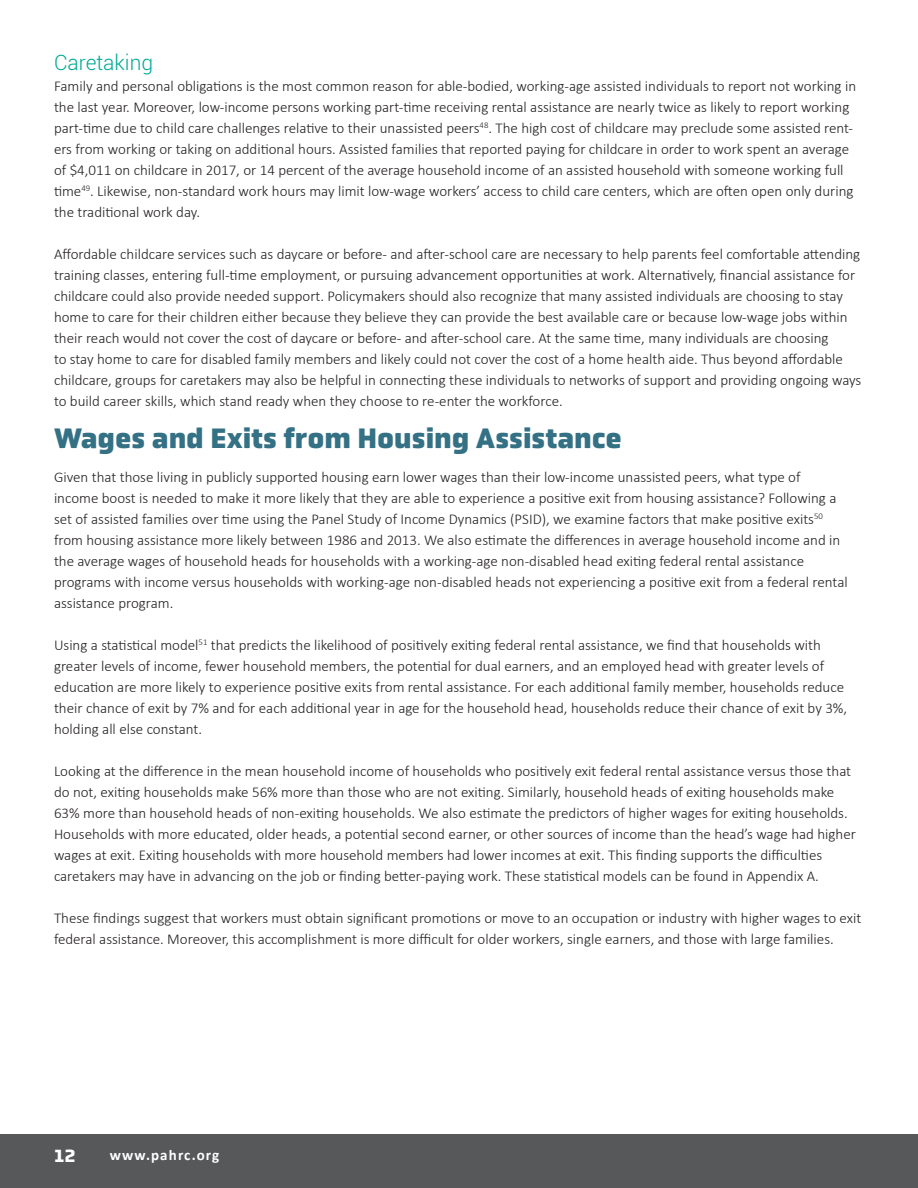
<style>
.page{position:relative;width:918px;height:1188px;background:#fff}
.page>*{position:absolute;margin:0;border:0;box-sizing:border-box;transform-origin:0 0}
.t1{font:900 28.5px "Obvia";color:#347185}
.t2{font:300 21px "Roboto";color:#00a995}
.t3{font:700 18px "Obvia";color:#fff}
.t4{font:300 15px/21px "Calibri";color:#231f20}
.t5{font:700 15px "Calibri";letter-spacing:.075em;color:#fff}
</style>
<div class="page">
<div style="left:0;top:1135px;width:918px;height:53px;background:#57585a"></div>
<p class="t2" style="left:54px;top:48px;width:101px">Caretaking</p>
<p class="t4" style="left:54px;top:75px;width:804px">Family and personal obligations is the most common reason for able-bodied, working-age assisted individuals to report not working in the last year. Moreover, low-income persons working part-time receiving rental assistance are nearly twice as likely to report working part-time due to child care challenges relative to their unassisted peers<sup>48</sup>. The high cost of childcare may preclude some assisted rent&shy;ers from working or taking on additional hours. Assisted families that reported paying for childcare in order to work spent an average of $4,011 on childcare in 2017, or 14 percent of the average household income of an assisted household with someone working full time<sup>49</sup>. Likewise, non-standard work hours may limit low-wage workers’ access to child care centers, which are often open only during the traditional work day.</p>
<p class="t4" style="left:54px;top:243px;width:809px">Affordable childcare services such as daycare or before- and after-school care are necessary to help parents feel comfortable attending training classes, entering full-time employment, or pursuing advancement opportunities at work. Alternatively, financial assistance for childcare could also provide needed support. Policymakers should also recognize that many assisted individuals are choosing to stay home to care for their children either because they believe they can provide the best available care or because low-wage jobs within their reach would not cover the cost of daycare or before- and after-school care. At the same time, many individuals are choosing<br>to stay home to care for disabled family members and likely could not cover the cost of a home health aide. Thus beyond affordable childcare, groups for caretakers may also be helpful in connecting these individuals to networks of support and providing ongoing ways to build career skills, which stand ready when they choose to re-enter the workforce.</p>
<p class="t1" style="left:54px;top:421px;width:570px">Wages and Exits from Housing Assistance</p>
<p class="t4" style="left:54px;top:467px;width:795px">Given that those living in publicly supported housing earn lower wages than their low-income unassisted peers, what type of income boost is needed to make it more likely that they are able to experience a positive exit from housing assistance? Following a set of assisted families over time using the Panel Study of Income Dynamics (PSID), we examine factors that make positive exits<sup>50 </sup>from housing assistance more likely between 1986 and 2013. We also estimate the differences in average household income and in the average wages of household heads for households with a working-age non-disabled head exiting federal rental assistance programs with income versus households with working-age non-disabled heads not experiencing a positive exit from a federal rental assistance program.</p>
<p class="t4" style="left:54px;top:635px;width:795px">Using a statistical model<sup>51</sup> that predicts the likelihood of positively exiting federal rental assistance, we find that households with greater levels of income, fewer household members, the potential for dual earners, and an employed head with greater levels of education are more likely to experience positive exits from rental assistance. For each additional family member, households reduce their chance of exit by 7% and for each additional year in age for the household head, households reduce their chance of exit by 3%, holding all else constant.</p>
<p class="t4" style="left:54px;top:761px;width:804px">Looking at the difference in the mean household income of households who positively exit federal rental assistance versus those that do not, exiting households make 56% more than those who are not exiting. Similarly, household heads of exiting households make 63% more than household heads of non-exiting households. We also estimate the predictors of higher wages for exiting households.<br>Households with more educated, older heads, a potential second earner, or other sources of income than the head’s wage had higher wages at exit. Exiting households with more household members had lower incomes at exit. This finding supports the difficulties caretakers may have in advancing on the job or finding better-paying work. These statistical models can be found in Appendix A.</p>
<p class="t4" style="left:54px;top:908px;width:809px">These findings suggest that workers must obtain significant promotions or move to an occupation or industry with higher wages to exit federal assistance. Moreover, this accomplishment is more difficult for older workers, single earners, and those with large families.</p>
<p class="t3" style="left:54px;top:1145px;width:23px">12</p>
<p class="t5" style="left:110px;top:1145px;width:111px">www.pahrc.org</p>
</div>
